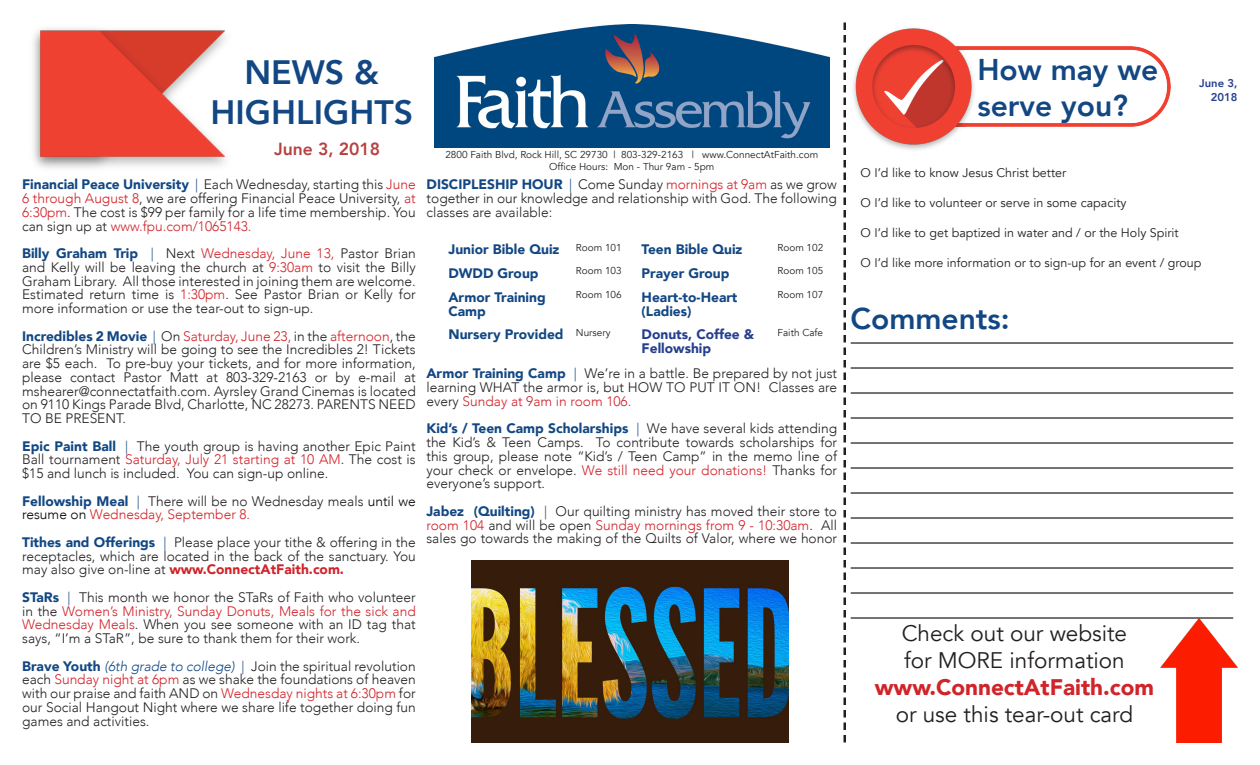
<style>
.page{position:relative;width:1260px;height:765px;background:#fff}
.page>*{position:absolute;margin:0;border:0;box-sizing:border-box;transform-origin:0 0}
.t1{font:800 33.75px/40.5px "Avenir";color:#124783;text-align:center}
.t2{font:800 30px/36px "Avenir";color:#124783}
.t3{font:22.5px "Avenir";color:#231f20}
.t4{font:900 22.5px "Avenir";color:#d1232a}
.t5{font:800 17.5px "Avenir";color:#b64242}
.t6{font:300 13.75px/13.8px "Avenir";color:#231f20;text-align:justify}
.t7{font:900 13.75px/13.8px "Avenir";color:#124783}
.t8{font:900 13.75px/13.8px "Avenir";color:#253f8e}
.t9{font:12.5px "Avenir";color:#231f20}
.t10{font:800 11.25px/13.5px "Avenir";color:#253f8e;text-align:right}
.t11{font:10px "Avenir";color:#231f20}
.s1{font-weight:900;color:#124783}
.s2{color:#124783}
.s3{color:#d1232a}
.s4{color:#000}
.s5{font-weight:900;color:#d1232a}
.s6{font-style:italic;color:#124783}
</style>
<div class="page">
<img style="left:434px;top:24px;width:395px;height:124px">
<svg style="left:843px;top:22px;width:3px;height:720px"></svg>
<img style="left:33px;top:28px;width:193px;height:140px">
<img style="left:853px;top:28px;width:318px;height:122px">
<hr style="left:851px;top:342px;width:382px;height:2px;background:#231f20">
<hr style="left:851px;top:367px;width:382px;height:2px;background:#231f20">
<hr style="left:851px;top:392px;width:382px;height:2px;background:#231f20">
<hr style="left:851px;top:417px;width:382px;height:2px;background:#231f20">
<hr style="left:851px;top:442px;width:382px;height:2px;background:#231f20">
<hr style="left:851px;top:467px;width:382px;height:2px;background:#231f20">
<hr style="left:851px;top:492px;width:382px;height:2px;background:#231f20">
<hr style="left:851px;top:517px;width:382px;height:2px;background:#231f20">
<hr style="left:851px;top:542px;width:382px;height:2px;background:#231f20">
<hr style="left:851px;top:567px;width:382px;height:2px;background:#231f20">
<hr style="left:851px;top:592px;width:382px;height:2px;background:#231f20">
<hr style="left:851px;top:617px;width:382px;height:2px;background:#231f20">
<img style="left:1160px;top:619px;width:78px;height:123px">
<img style="left:472px;top:560px;width:316px;height:182px">
<p class="t1" style="left:211px;top:52px;width:204px">NEWS &amp;<br>HIGHLIGHTS</p>
<p class="t5" style="left:274px;top:135px;width:108px">June 3, 2018</p>
<p class="t6" style="left:22px;top:178px;width:395px"><span class="s1">Financial Peace University</span> <span class="s2">|</span> Each Wednesday, starting this <span class="s3">June 6 through August 8</span>, we are offering Financial Peace University, <span class="s3">at 6:30pm</span>. The cost is $99 per family for a life time membership. You can sign up at <span class="s3">www.fpu.com/1065143.</span></p>
<p class="t6" style="left:22px;top:247px;width:395px"><span class="s1">Billy Graham Trip</span> <span class="s2">|</span> Next <span class="s3">Wednesday, June 13,</span> Pastor Brian and Kelly will be leaving the church at <span class="s3">9:30am</span> to visit the Billy Graham Library. All those interested in joining them are welcome.<br>Estimated return time is <span class="s3">1:30pm</span>. See Pastor Brian or Kelly for more information or use the tear-out to sign-up.</p>
<p class="t6" style="left:22px;top:329px;width:395px"><span class="s1">Incredibles 2 Movie</span> <span class="s2">|</span> On <span class="s3">Saturday, June 23,</span> in the <span class="s3">afternoon</span>, the Children’s Ministry will be going to see the Incredibles 2! Tickets are $5 each. To pre-buy your tickets, and for more information, please contact Pastor Matt at 803-329-2163 or by e-mail at mshearer@connectatfaith.com. Ayrsley Grand Cinemas is located on 9110 Kings Parade Blvd, Charlotte, NC 28273. PARENTS NEED TO BE PRESENT.</p>
<p class="t6" style="left:22px;top:439px;width:395px"><span class="s1">Epic Paint Ball</span> <span class="s2">|</span> The youth group is having another Epic Paint Ball tournament <span class="s3">Saturday, July 21 starting at 10 AM</span>. The cost is $15 and lunch is included. You can sign-up online.</p>
<p class="t6" style="left:22px;top:494px;width:395px"><span class="s1">Fellowship Meal</span> <span class="s2">|</span> There will be no Wednesday meals <span class="s4">until we resume on</span> <span class="s3">Wednesday, September 8.</span></p>
<p class="t6" style="left:22px;top:535px;width:395px"><span class="s1">Tithes and Offerings</span> <span class="s2">|</span> Please place your tithe &amp; offering in the receptacles, which are located in the back of the sanctuary. You may also give on-line at <span class="s5">www.ConnectAtFaith.com.</span></p>
<p class="t6" style="left:22px;top:590px;width:395px"><span class="s1">STaRs</span> <span class="s2">|</span> This month we honor the STaRs of Faith who volunteer in the <span class="s3">Women’s Ministry, Sunday Donuts, Meals for the sick and Wednesday Meals</span>. When you see someone with an ID tag that says, “I’m a STaR”, be sure to thank them for their work.</p>
<p class="t6" style="left:22px;top:659px;width:395px"><span class="s1">Brave Youth</span> <span class="s6">(6th grade to college)</span> <span class="s2">|</span> Join the spiritual revolution each <span class="s3">Sunday night at 6pm</span> as we shake the foundations of heaven with our praise and faith AND on <span class="s3">Wednesday nights at 6:30pm</span> for our Social Hangout Night where we share life together doing fun games and activities.</p>
<p class="t11" style="left:445px;top:148px;width:374px">2800 Faith Blvd, Rock Hill, SC 29730 | 803-329-2163 | www.ConnectAtFaith.com</p>
<p class="t11" style="left:549px;top:160px;width:167px">Office Hours: Mon - Thur 9am - 5pm</p>
<p class="t6" style="left:427px;top:178px;width:412px"><span class="s1">DISCIPLESHIP HOUR</span> <span class="s2">|</span> Come Sunday <span class="s3">mornings at 9am</span> as we grow together in our knowledge and relationship with God. The following classes are available:</p>
<p class="t7" style="left:448px;top:242px;width:113px">Junior Bible Quiz</p>
<p class="t11" style="left:576px;top:241px;width:47px">Room 101</p>
<p class="t7" style="left:642px;top:242px;width:102px">Teen Bible Quiz</p>
<p class="t11" style="left:778px;top:241px;width:47px">Room 102</p>
<p class="t7" style="left:448px;top:266px;width:92px">DWDD Group</p>
<p class="t11" style="left:576px;top:265px;width:47px">Room 103</p>
<p class="t7" style="left:642px;top:266px;width:89px">Prayer Group</p>
<p class="t11" style="left:778px;top:265px;width:47px">Room 105</p>
<p class="t7" style="left:448px;top:290px;width:99px">Armor Training<br>Camp</p>
<p class="t11" style="left:576px;top:289px;width:47px">Room 106</p>
<p class="t7" style="left:642px;top:290px;width:97px">Heart-to-Heart (Ladies)</p>
<p class="t11" style="left:778px;top:289px;width:47px">Room 107</p>
<p class="t7" style="left:448px;top:327px;width:117px">Nursery Provided</p>
<p class="t11" style="left:576px;top:326px;width:36px">Nursery</p>
<p class="t8" style="left:642px;top:327px;width:114px">Donuts, Coffee &amp;<br>Fellowship</p>
<p class="t11" style="left:778px;top:326px;width:47px">Faith Cafe</p>
<p class="t6" style="left:426px;top:367px;width:412px"><span class="s1">Armor Training Camp</span> <span class="s2">|</span> We’re in a battle. Be prepared by not just learning WHAT the armor is, but HOW TO PUT IT ON! Classes are every <span class="s3">Sunday at 9am in room 106.</span></p>
<p class="t6" style="left:426px;top:422px;width:412px"><span class="s1">Kid’s / Teen Camp Scholarships</span> <span class="s2">|</span> We have several kids attending the Kid’s &amp; Teen Camps. To contribute towards scholarships for this group, please note “Kid’s / Teen Camp” in the memo line of your check or envelope. <span class="s3">We still need your donations!</span> Thanks for everyone’s support.</p>
<p class="t6" style="left:426px;top:504px;width:412px"><span class="s1">Jabez (Quilting)</span> <span class="s2">|</span> Our quilting ministry has moved their store to <span class="s3">room 104</span> and will be open <span class="s3">Sunday mornings from 9 - 10:30am</span>. All sales go towards the making of the Quilts of Valor, where we honor</p>
<p class="t2" style="left:977px;top:52px;width:183px">How may we serve you?</p>
<p class="t10" style="left:1199px;top:76px;width:40px">June 3,<br>2018</p>
<p class="t9" style="left:861px;top:165px;width:207px">O I’d like to know Jesus Christ better</p>
<p class="t9" style="left:861px;top:195px;width:268px">O I’d like to volunteer or serve in some capacity</p>
<p class="t9" style="left:861px;top:225px;width:320px">O I’d like to get baptized in water and / or the Holy Spirit</p>
<p class="t9" style="left:861px;top:255px;width:343px">O I’d like more information or to sign-up for an event / group</p>
<p class="t2" style="left:851px;top:300px;width:161px">Comments:</p>
<p class="t3" style="left:902px;top:620px;width:227px">Check out our website</p>
<p class="t3" style="left:904px;top:647px;width:222px">for MORE information</p>
<p class="t4" style="left:875px;top:668px;width:281px">www.ConnectAtFaith.com</p>
<p class="t3" style="left:896px;top:701px;width:239px">or use this tear-out card</p>
</div>
